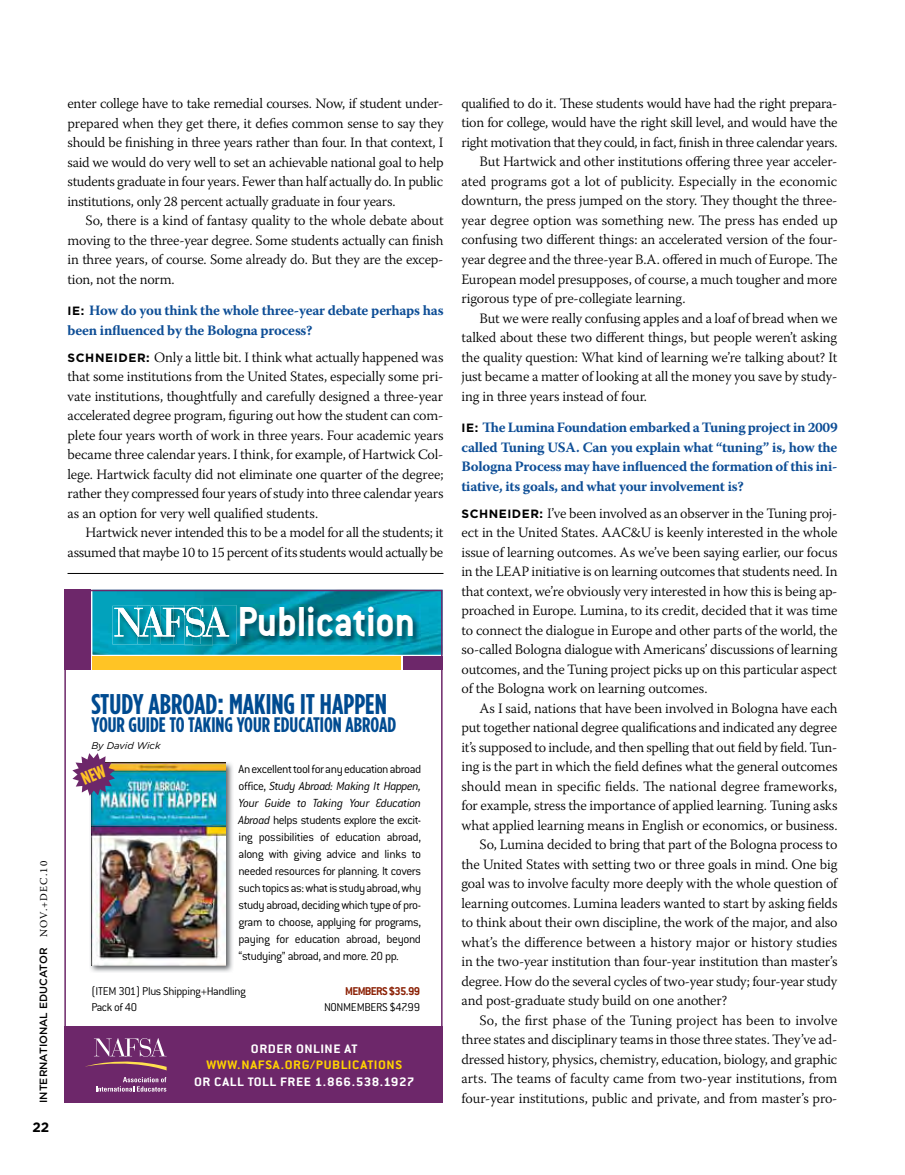
<style>
.page{position:relative;width:905px;height:1175px;background:#fff}
.page>*{position:absolute;margin:0;border:0;box-sizing:border-box;transform-origin:0 0}
.t1{font:700 46.05px "Conduit ITC";letter-spacing:-.005em;color:#fff;scale:.91 1}
.t2{font:700 28.5px "Gotham Condensed";color:#004b91}
.t3{font:700 21px "Gotham Condensed";color:#004b91}
.t4{font:300 14.25px/19.5px "Warnock Pro";letter-spacing:-.01em;color:#000;text-align:justify}
.t5{font:700 14.25px/19.5px "Warnock Pro";letter-spacing:-.02em;color:#0e4e96}
.t6{font:700 13.5px "Conduit ITC";letter-spacing:.035em;color:#fff;scale:1.11 1}
.t7{font:700 13.5px "Conduit ITC";letter-spacing:.04em;color:#ffd200;scale:1.11 1}
.t8{font:700 13.5px "Gotham";color:#000}
.t9{font:300 12.9px/17px "Conduit ITC";letter-spacing:-.03em;color:#000;text-align:justify}
.t10{font:300 12.45px "Conduit ITC";letter-spacing:-.03em;color:#000}
.t11{font:700 12.45px "Conduit ITC";letter-spacing:-.05em;color:#8a1f03}
.t12{font:700 12px "Gotham";color:#000}
.t13{font:500 10.5px "Gotham";color:#000}
.t14{font:10.5px "Warnock Pro";letter-spacing:.11em;color:#000}
.t15{font:italic 9.75px "Gotham";letter-spacing:-.01em;color:#000}
.s1{font-family:"Gotham";font-size:12px;color:#000}
.s2{font-family:"Gotham";font-weight:700;font-size:12px}
.s3{font-style:italic}
</style>
<div class="page">
<hr style="left:68px;top:573px;width:375px;height:1px;background:#000">
<div style="left:64px;top:1026px;width:378px;height:76px;background:#6d276a"></div>
<div style="left:64px;top:590px;width:26px;height:80px;background:#6d276a"></div>
<div style="left:403px;top:657px;width:39px;height:13px;background:#6d276a"></div>
<svg style="left:85px;top:1038px;width:82px;height:32px"></svg>
<svg style="left:96px;top:1077px;width:70px;height:14px"></svg>
<div style="left:92px;top:656px;width:308px;height:14px;background:#ffc425"></div>
<div style="left:64px;top:590px;width:378px;height:512px;border:2px solid #6d276a"></div>
<img style="left:89px;top:762px;width:144px;height:210px">
<img style="left:91px;top:763px;width:134px;height:202px">
<svg style="left:91px;top:590px;width:351px;height:66px;background:#1695ab"></svg>
<svg style="left:72px;top:753px;width:43px;height:42px"></svg>
<p class="t14" style="left:37px;top:937px;width:78px;rotate:-90deg">NOV.+DEC.10</p>
<p class="t13" style="left:37px;top:1102px;width:153px;rotate:-90deg">I nternational Educator</p>
<p class="t8" style="left:33px;top:1118px;width:18px">22</p>
<p class="t4" style="left:68px;top:93px;width:377px">enter college have to take remedial courses. Now, if student under&shy;prepared when they get there, it defies common sense to say they should be finishing in three years rather than four. In that context, I said we would do very well to set an achievable national goal to help students graduate in four years. Fewer than half actually do. In public institutions, only 28 percent actually graduate in four years.</p>
<p class="t4" style="left:68px;top:210px;width:377px;text-indent:18px">So, there is a kind of fantasy quality to the whole debate about moving to the three-year degree. Some students actually can finish in three years, of course. Some already do. But they are the excep&shy;tion, not the norm.</p>
<p class="t5" style="left:67px;top:300px;width:377px"><span class="s1">IE:</span> How do you think the whole three-year debate perhaps has been influenced by the Bologna process?</p>
<p class="t12" style="left:68px;top:349px;width:21px">SCHNEI</p>
<p class="t4" style="left:68px;top:347px;width:377px;text-indent:51px"><span class="s2">DE R:</span> Only a little bit. I think what actually happened was that some institutions from the United States, especially some pri&shy;vate institutions, thoughtfully and carefully designed a three-year accelerated degree program, figuring out how the student can com&shy;plete four years worth of work in three years. Four academic years became three calendar years. I think, for example, of Hartwick Col&shy;lege. Hartwick faculty did not eliminate one quarter of the degree; rather they compressed four years of study into three calendar years as an option for very well qualified students.</p>
<p class="t4" style="left:68px;top:522px;width:377px;text-align:right">Hartwick never intended this to be a model for all the students; it assumed that maybe 10 to 15 percent of its students would actually be</p>
<h1 class="t1" style="left:237px;top:595px;width:197px">Publication</h1>
<h2 class="t2" style="left:91px;top:687px;width:297px">STUDY ABROAD: MAKING IT HAPPEN</h2>
<h3 class="t3" style="left:91px;top:712px;width:306px">YOUR GUIDE TO TAKING YOUR EDUCATION ABROAD</h3>
<p class="t15" style="left:91px;top:740px;width:71px">By David Wick</p>
<p class="t9" style="left:238px;top:760px;width:184px">An excellent tool for any education abroad office, <span class="s3">Study Abroad: Making It Happen, Your Guide to Taking Your Education Abroad</span> helps students explore the excit&shy;ing possibilities of education abroad, along with giving advice and links to needed re sources for planning. It covers such topics as: what is study abroad, why study abroad, deciding which type of pro&shy;gram to choose, applying for programs, paying for education abroad, beyond “studying” abroad, and more. 20 pp.</p>
<p class="t10" style="left:91px;top:984px;width:156px">(ITEM 301) Plus Shipping+Handling</p>
<p class="t11" style="left:345px;top:983px;width:77px">MEMBERS $35.99</p>
<p class="t10" style="left:91px;top:1000px;width:47px">Pack of 40</p>
<p class="t10" style="left:324px;top:1000px;width:97px">NONMEMBERS $47.99</p>
<p class="t6" style="left:251px;top:1040px;width:97px">ORDER ONLINE AT</p>
<p class="t7" style="left:206px;top:1057px;width:178px">WWW.NAFSA.ORG/PUBLICATIONS</p>
<p class="t6" style="left:194px;top:1073px;width:200px">OR CALL TOLL FREE 1.866.538.1927</p>
<p class="t4" style="left:461px;top:93px;width:377px">qualified to do it. These students would have had the right prepara-</p>
<p class="t4" style="left:461px;top:113px;width:377px">tion for college, would have the right skill level, and would have the</p>
<p class="t4" style="left:461px;top:132px;width:378px">right motivation that they could, in fact, finish in three calendar years.</p>
<p class="t4" style="left:479px;top:152px;width:359px">But Hartwick and other institutions offering three year acceler-</p>
<p class="t4" style="left:461px;top:171px;width:377px">ated programs got a lot of publicity. Especially in the economic</p>
<p class="t4" style="left:461px;top:191px;width:377px">downturn, the press jumped on the story. They thought the three-</p>
<p class="t4" style="left:461px;top:210px;width:377px">year degree option was something new. The press has ended up</p>
<p class="t4" style="left:461px;top:230px;width:377px">confusing two different things: an accelerated version of the four-</p>
<p class="t4" style="left:461px;top:249px;width:377px">year degree and the three-year B.A. offered in much of Europe. The</p>
<p class="t4" style="left:461px;top:269px;width:377px">European model presupposes, of course, a much tougher and more</p>
<p class="t4" style="left:461px;top:288px;width:226px">rigorous type of pre-collegiate learning.</p>
<p class="t4" style="left:479px;top:308px;width:359px">But we were really confusing apples and a loaf of bread when we</p>
<p class="t4" style="left:461px;top:327px;width:377px">talked about these two different things, but people weren’t asking</p>
<p class="t4" style="left:461px;top:347px;width:377px">the quality question: What kind of learning we’re talking about? It</p>
<p class="t4" style="left:461px;top:366px;width:377px">just became a matter of looking at all the money you save by study-</p>
<p class="t4" style="left:461px;top:386px;width:187px">ing in three years instead of four.</p>
<p class="t5" style="left:461px;top:417px;width:378px;text-align:justify"><span class="s1">IE:</span> The Lumina Foundation embarked a Tuning project in 2009 called Tuning USA. Can you explain what “tuning” is, how the Bologna Process may have influenced the formation of this ini&shy;tiative, its goals, and what your involvement is?</p>
<p class="t12" style="left:461px;top:505px;width:21px">SCHNEI</p>
<p class="t4" style="left:461px;top:503px;width:377px;text-indent:50px"><span class="s2">DE R:</span> I’ve been involved as an observer in the Tuning proj&shy;ect in the United States. AAC&amp;U is keenly interested in the whole issue of learning outcomes. As we’ve been saying earlier, our focus in the LEAP initiative is on learning outcomes that students need. In that context, we’re obviously very interested in how this is being ap&shy;proached in Europe. Lumina, to its credit, decided that it was time to connect the dialogue in Europe and other parts of the world, the so-called Bologna dialogue with Americans’ discussions of learning outcomes, and the Tuning project picks up on this particular aspect of the Bologna work on learning outcomes.</p>
<p class="t4" style="left:479px;top:698px;width:359px">As I said, nations that have been involved in Bologna have each</p>
<p class="t4" style="left:461px;top:717px;width:377px">put together national degree qualifications and indicated any degree</p>
<p class="t4" style="left:461px;top:737px;width:377px">it’s supposed to include, and then spelling that out field by field. Tun-</p>
<p class="t4" style="left:461px;top:756px;width:377px">ing is the part in which the field defines what the general outcomes</p>
<p class="t4" style="left:461px;top:776px;width:377px">should mean in specific fields. The national degree frameworks,</p>
<p class="t4" style="left:461px;top:795px;width:377px">for example, stress the importance of applied learning. Tuning asks</p>
<p class="t4" style="left:461px;top:815px;width:377px">what applied learning means in English or economics, or business.</p>
<p class="t4" style="left:479px;top:834px;width:359px">So, Lumina decided to bring that part of the Bologna process to</p>
<p class="t4" style="left:461px;top:854px;width:377px">the United States with setting two or three goals in mind. One big</p>
<p class="t4" style="left:461px;top:873px;width:377px">goal was to involve faculty more deeply with the whole question of</p>
<p class="t4" style="left:461px;top:893px;width:377px">learning outcomes. Lumina leaders wanted to start by asking fields</p>
<p class="t4" style="left:461px;top:912px;width:377px">to think about their own discipline, the work of the major, and also</p>
<p class="t4" style="left:461px;top:932px;width:377px">what’s the difference between a history major or history studies</p>
<p class="t4" style="left:461px;top:951px;width:377px">in the two-year institution than four-year institution than master’s</p>
<p class="t4" style="left:461px;top:971px;width:377px">degree. How do the several cycles of two-year study; four-year study</p>
<p class="t4" style="left:461px;top:990px;width:267px">and post-graduate study build on one another?</p>
<p class="t4" style="left:479px;top:1010px;width:359px">So, the first phase of the Tuning project has been to involve</p>
<p class="t4" style="left:461px;top:1029px;width:377px">three states and disciplinary teams in those three states. They’ve ad-</p>
<p class="t4" style="left:461px;top:1049px;width:377px">dressed history, physics, chemistry, education, biology, and graphic</p>
<p class="t4" style="left:461px;top:1068px;width:377px">arts. The teams of faculty came from two-year institutions, from</p>
<p class="t4" style="left:461px;top:1088px;width:377px">four-year institutions, public and private, and from master’s pro-</p>
</div>
